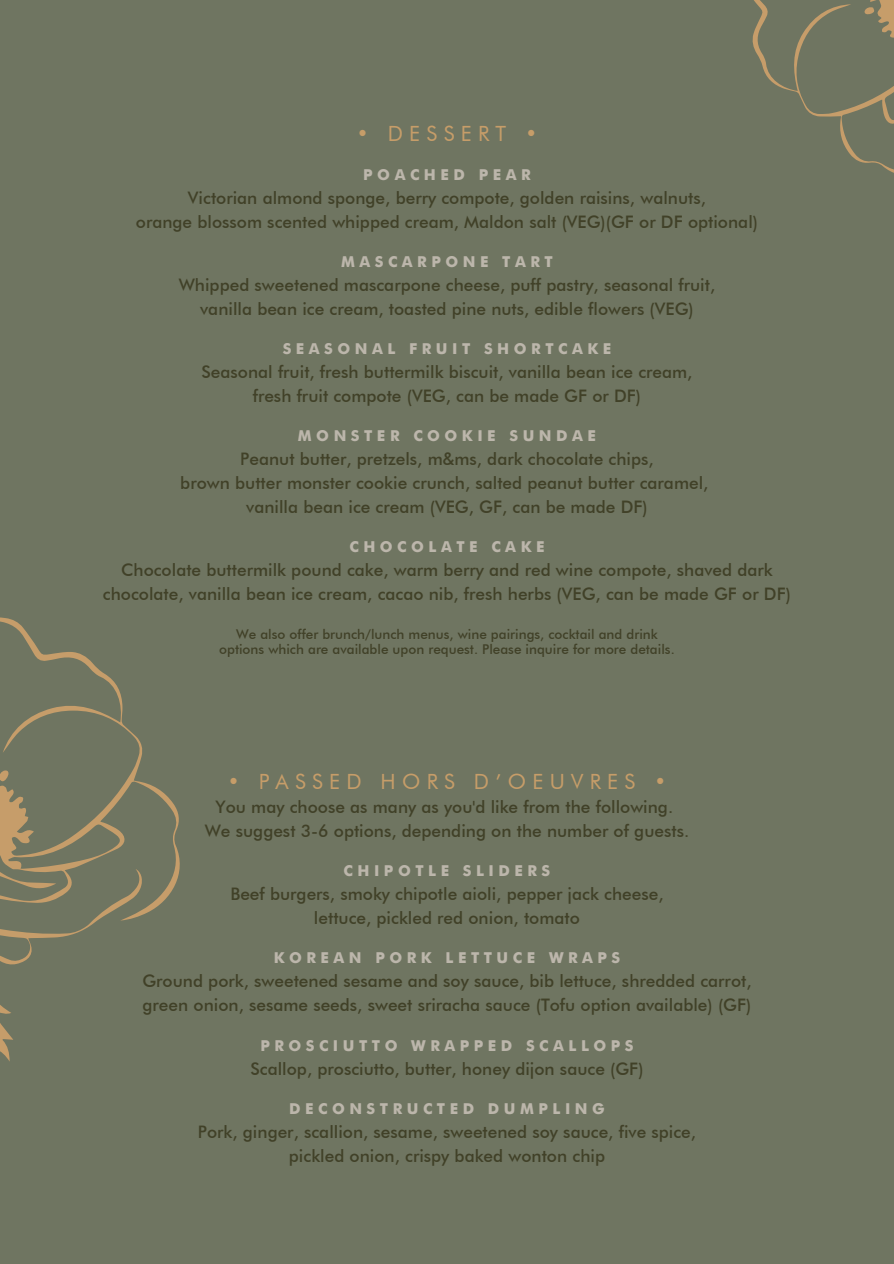
<style>
.page{position:relative;width:894px;height:1264px;background:#fff}
.page>*{position:absolute;margin:0;border:0;box-sizing:border-box;transform-origin:0 0}
.t1{font:21px "Futura BT";letter-spacing:.3em;color:#c69d69}
.t2{font:500 17.25px/24px "Futura BT";color:#414128;text-align:center}
.t3{font:700 15px "Futura";letter-spacing:.3em;color:#bcb6ab}
.t4{font:500 13.5px/15px "Futura BT";color:#414128;text-align:center}
</style>
<div class="page">
<div style="left:0;top:0;width:893px;height:1263px;background:#6f7561"></div>
<svg style="left:752px;top:0;width:141px;height:173px"></svg>
<svg style="left:0;top:920px;width:124px;height:142px"></svg>
<svg style="left:0;top:617px;width:180px;height:303px"></svg>
<svg style="left:0;top:858px;width:56px;height:31px"></svg>
<svg style="left:0;top:770px;width:9px;height:11px"></svg>
<p class="t1" style="left:356px;top:121px;width:182px">• DESSERT •</p>
<p class="t3" style="left:363px;top:164px;width:169px">POACHED PEAR</p>
<p class="t2" style="left:136px;top:186px;width:623px">Victorian almond sponge, berry compote, golden raisins, walnuts,<br>orange blossom scented whipped cream, Maldon salt (VEG)(GF or DF optional)</p>
<p class="t3" style="left:341px;top:251px;width:213px">MASCARPONE TART</p>
<p class="t2" style="left:179px;top:273px;width:537px">Whipped sweetened mascarpone cheese, puff pastry, seasonal fruit, vanilla bean ice cream, toasted pine nuts, edible flowers (VEG)</p>
<p class="t3" style="left:282px;top:338px;width:330px">SEASONAL FRUIT SHORTCAKE</p>
<p class="t2" style="left:201px;top:360px;width:492px">Seasonal fruit, fresh buttermilk biscuit, vanilla bean ice cream, fresh fruit compote (VEG, can be made GF or DF)</p>
<p class="t3" style="left:298px;top:425px;width:299px">MONSTER COOKIE SUNDAE</p>
<p class="t2" style="left:180px;top:447px;width:529px">Peanut butter, pretzels, m&amp;ms, dark chocolate chips,<br>brown butter monster cookie crunch, salted peanut butter caramel, vanilla bean ice cream (VEG, GF, can be made DF)</p>
<p class="t3" style="left:349px;top:536px;width:196px">CHOCOLATE CAKE</p>
<p class="t2" style="left:103px;top:558px;width:689px">Chocolate buttermilk pound cake, warm berry and red wine compote, shaved dark chocolate, vanilla bean ice cream, cacao nib, fresh herbs (VEG, can be made GF or DF)</p>
<p class="t4" style="left:219px;top:627px;width:457px">We also offer brunch/lunch menus, wine pairings, cocktail and drink options which are available upon request. Please inquire for more details.</p>
<p class="t1" style="left:227px;top:769px;width:440px">• PASSED HORS D’OEUVRES •</p>
<p class="t2" style="left:205px;top:795px;width:486px">You may choose as many as you'd like from the following.<br>We suggest 3-6 options, depending on the number of guests.</p>
<p class="t3" style="left:343px;top:860px;width:208px">CHIPOTLE SLIDERS</p>
<p class="t2" style="left:230px;top:882px;width:434px">Beef burgers, smoky chipotle aioli, pepper jack cheese, lettuce, pickled red onion, tomato</p>
<p class="t3" style="left:273px;top:947px;width:348px">KOREAN PORK LETTUCE WRAPS</p>
<p class="t2" style="left:142px;top:969px;width:610px;text-align:left">Ground pork, sweetened sesame and soy sauce, bib lettuce, shredded carrot, green onion, sesame seeds, sweet sriracha sauce (Tofu option available) (GF)</p>
<p class="t3" style="left:260px;top:1034px;width:375px">PROSCIUTTO WRAPPED SCALLOPS</p>
<p class="t2" style="left:250px;top:1056px;width:394px">Scallop, prosciutto, butter, honey dijon sauce (GF)</p>
<p class="t3" style="left:289px;top:1097px;width:317px">DECONSTRUCTED DUMPLING</p>
<p class="t2" style="left:198px;top:1119px;width:499px">Pork, ginger, scallion, sesame, sweetened soy sauce, five spice, pickled onion, crispy baked wonton chip</p>
</div>
